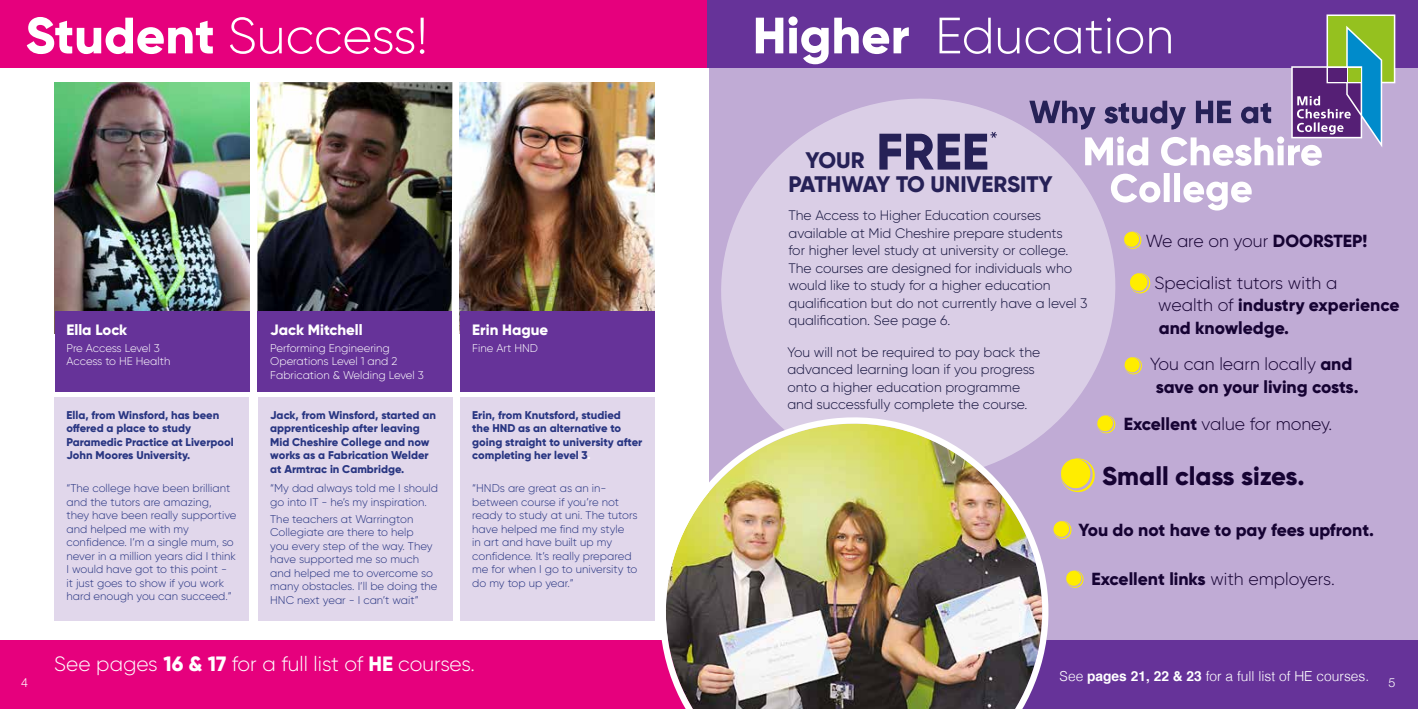
<style>
.page{position:relative;width:1418px;height:709px;background:#fff}
.page>*{position:absolute;margin:0;border:0;box-sizing:border-box;transform-origin:0 0}
.t1{font:300 51px "Gilroy";color:#fff}
.t2{font:800 25.75px "Gilroy";letter-spacing:-.005em;color:#160333}
.t3{font:800 22.5px/23.9px "Gilroy";color:#262157}
.t4{font:300 20.75px "Gilroy";color:#fff}
.t5{font:800 17.5px/22.5px "Gilroy";color:#160333}
.t6{font:300 17.5px "Gilroy";color:#160333}
.t7{font:800 15px "Gilroy";color:#fff}
.t8{font:300 13.75px/17.5px "Gilroy";color:#14133d}
.t9{font:300 13.75px "Helvetica";color:#fff}
.t10{font:300 12.5px "Helvetica Neue LT Std";color:#fff}
.t11{font:300 11.25px/13.5px "Gilroy";color:#293682}
.t12{font:800 11.25px/13.5px "Gilroy";color:#293682}
.t13{font:300 11.25px/13.5px "Gilroy";color:#fff}
.t14{font:11.25px "Helvetica Neue";color:#fff}
.s1{font-weight:800}
.s2{color:#fff}
.s3{font-weight:700}
.s4{font-weight:300}
</style>
<div class="page">
<div style="left:0;top:0;width:707px;height:67px;background:#e6007d"></div>
<div style="left:0;top:640px;width:707px;height:69px;background:#e6007d"></div>
<img style="left:460px;top:82px;width:195px;height:229px">
<div style="left:460px;top:311px;width:195px;height:81px;background:#639"></div>
<div style="left:460px;top:397px;width:195px;height:224px;background:#e1d7eb"></div>
<img style="left:55px;top:82px;width:195px;height:229px">
<div style="left:55px;top:311px;width:195px;height:81px;background:#639"></div>
<div style="left:54px;top:397px;width:195px;height:224px;background:#e1d7eb"></div>
<img style="left:257px;top:82px;width:195px;height:229px">
<div style="left:257px;top:311px;width:195px;height:81px;background:#639"></div>
<div style="left:258px;top:397px;width:195px;height:224px;background:#e1d7eb"></div>
<svg style="left:709px;top:67px;width:708px;height:642px;background:#b299cc"></svg>
<svg style="left:709px;top:83px;width:421px;height:411px;background:#d3c5e1"></svg>
<svg style="left:879px;top:132px;width:117px;height:38px;background:#766e96"></svg>
<div style="left:707px;top:0;width:710px;height:67px;background:#639"></div>
<svg style="left:1122px;top:230px;width:20px;height:20px"></svg>
<svg style="left:1123px;top:356px;width:20px;height:19px"></svg>
<svg style="left:1065px;top:569px;width:19px;height:20px"></svg>
<svg style="left:1128px;top:272px;width:23px;height:23px"></svg>
<svg style="left:1096px;top:414px;width:20px;height:20px"></svg>
<svg style="left:1056px;top:520px;width:16px;height:20px"></svg>
<svg style="left:1058px;top:456px;width:39px;height:38px"></svg>
<img style="left:661px;top:410px;width:395px;height:299px">
<svg style="left:1110px;top:173px;width:141px;height:37px"></svg>
<svg style="left:1029px;top:14px;width:366px;height:152px"></svg>
<h1 class="t1" style="left:25px;top:4px;width:404px"><span class="s1">Student</span> Success!</h1>
<h3 class="t7" style="left:66px;top:320px;width:62px">Ella Lock</h3>
<p class="t13" style="left:66px;top:341px;width:105px">Pre Access Level 3<br>Access to HE Health</p>
<p class="t12" style="left:66px;top:408px;width:169px">Ella, from Winsford, has been offered a place to study<br>Paramedic Practice at Liverpool<br>John Moores University.</p>
<p class="t11" style="left:66px;top:481px;width:171px">“The college have been brilliant and the tutors are amazing, they have been really supportive and helped me with my confidence. I’m a single mum, so never in a million years did I think<br>I would have got to this point - it just goes to show if you work hard enough you can succeed.”</p>
<h3 class="t7" style="left:270px;top:320px;width:94px">Jack Mitchell</h3>
<p class="t13" style="left:270px;top:341px;width:155px">Performing Engineering<br>Operations Level 1 and 2<br>Fabrication &amp; Welding Level 3</p>
<p class="t12" style="left:270px;top:408px;width:167px">Jack, from Winsford, started an apprenticeship after leaving<br>Mid Cheshire College and now works as a Fabrication Welder at Armtrac in Cambridge.</p>
<p class="t11" style="left:270px;top:481px;width:169px">“My dad always told me I should go into IT - he’s my inspiration.</p>
<p class="t11" style="left:270px;top:512px;width:169px">The teachers at Warrington<br>Collegiate are there to help<br>you every step of the way. They have supported me so much and helped me to overcome so many obstacles. I’ll be doing the<br>HNC next year - I can’t wait”</p>
<h3 class="t7" style="left:472px;top:320px;width:77px">Erin Hague</h3>
<p class="t13" style="left:472px;top:341px;width:67px">Fine Art HND</p>
<p class="t12" style="left:472px;top:408px;width:172px">Erin, from Knutsford, studied<br>the HND as an alternative to going straight to university after completing her level 3<span class="s2">.</span></p>
<p class="t11" style="left:472px;top:481px;width:167px">“HNDs are great as an in&shy;between course if you’re not ready to study at uni. The tutors have helped me find my style<br>in art and have built up my confidence. It’s really prepared me for when I go to university to do my top up year.”</p>
<p class="t10" style="left:21px;top:674px;width:8px">4</p>
<h3 class="t4" style="left:54px;top:651px;width:422px">See pages <span class="s1">16 &amp; 17</span> for a full list of <span class="s1">HE</span> courses.</h3>
<p class="t14" style="left:65px;top:661px;width:409px">Enquire by telephoning <span class="s3">01606 720600</span> and we will advise you on what to do next.</p>
<h1 class="t1" style="left:752px;top:4px;width:423px"><span class="s1">Higher</span> Education</h1>
<h3 class="t3" style="left:788px;top:148px;width:266px;text-indent:17px">YOUR<br>PATHWAY TO UNIVERSITY</h3>
<p class="t8" style="left:788px;top:206px;width:301px">The Access to Higher Education courses available at Mid Cheshire prepare students<br>for higher level study at university or college.<br>The courses are designed for individuals who would like to study for a higher education qualification but do not currently have a level 3 qualification. See page 6.</p>
<p class="t8" style="left:787px;top:343px;width:254px">You will not be required to pay back the advanced learning loan if you progress onto a higher education programme and successfully complete the course.</p>
<h3 class="t6" style="left:1145px;top:231px;width:223px">We are on your <span class="s1">DOORSTEP!</span></h3>
<h3 class="t5" style="left:1154px;top:271px;width:246px"><span class="s4">Specialist tutors with a<br>wealth of</span> industry experience and knowledge.</h3>
<h3 class="t5" style="left:1150px;top:353px;width:210px;text-align:center"><span class="s4">You can learn locally</span> and save on your living costs.</h3>
<h3 class="t6" style="left:1123px;top:413px;width:210px"><span class="s1">Excellent</span> value for money.</h3>
<h2 class="t2" style="left:1102px;top:460px;width:204px">Small class sizes.</h2>
<h3 class="t5" style="left:1078px;top:518px;width:297px">You do not have to pay fees upfront.</h3>
<h3 class="t5" style="left:1091px;top:567px;width:245px">Excellent links <span class="s4">with employers.</span></h3>
<p class="t9" style="left:1059px;top:664px;width:311px">See <span class="s3">pages 21, 22 &amp; 23</span> for a full list of HE courses.</p>
<p class="t10" style="left:1388px;top:674px;width:8px">5</p>
</div>
